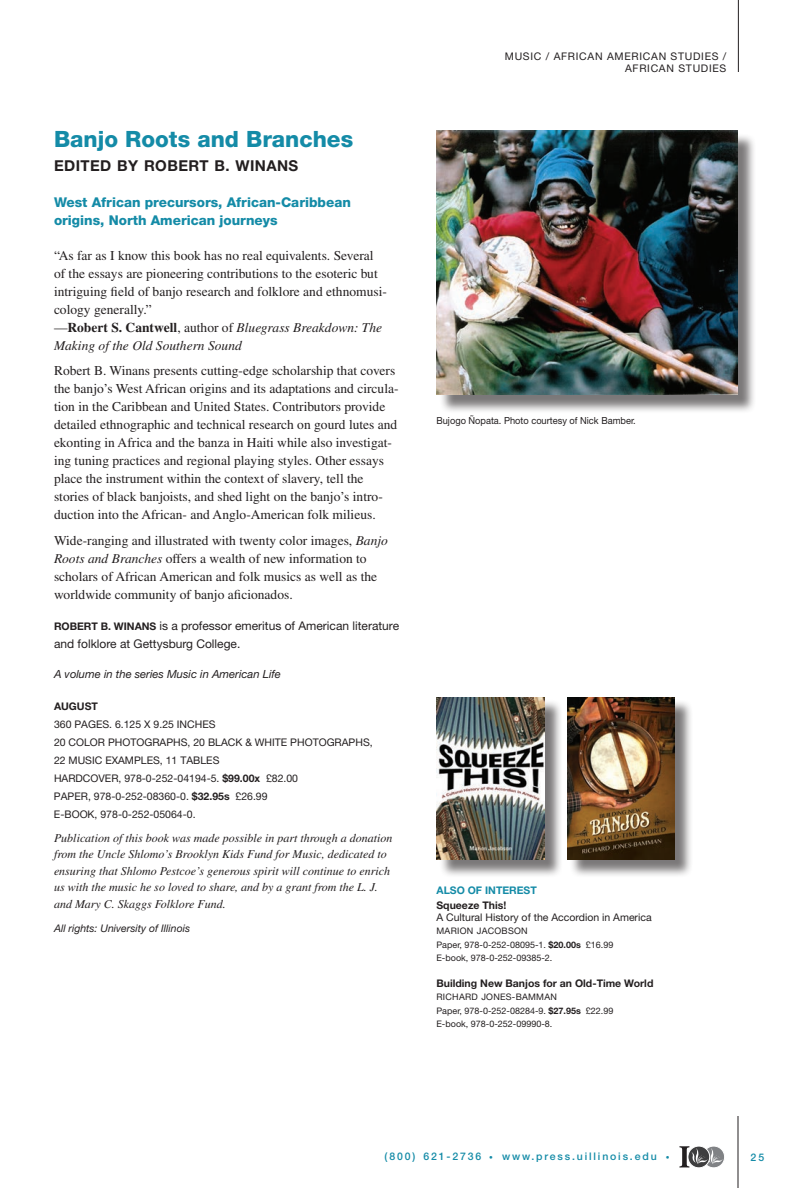
<style>
.page{position:relative;width:810px;height:1188px;background:#fff}
.page>*{position:absolute;margin:0;border:0;box-sizing:border-box;transform-origin:0 0}
.t1{font:800 22.5px "Helvetica Neue LT Std";color:#148ba7}
.author{font:700 15px "Helvetica Neue LT Std";letter-spacing:.03em;color:#231f20}
.body_text{font:13.5px/18px "Times LT Std";color:#231f20}
.quote_source{font:italic 13.5px/18px "Times LT Std";color:#231f20}
.handle{font:800 13.5px/18px "Helvetica Neue LT Std";color:#148ba7}
.pub_ital_endnote{font:italic 12px/16.5px "Times LT Std";color:#231f20}
.author_bio{font:12px/18px "Helvetica Neue LT Std";color:#231f20}
.series{font:italic 11.25px "Helvetica Neue LT Std";color:#231f20}
.ISBNprice{font:10.5px/18px "Helvetica Neue LT Std";color:#231f20}
.title2{font:700 10.5px "Helvetica Neue LT Std";color:#231f20}
.subjects{font:10.5px/12px "Helvetica Neue LT Std";letter-spacing:.07em;color:#231f20;text-align:right}
.t2{font:500 10.5px "Helvetica Neue LT Std";letter-spacing:.175em;color:#148ba7}
.subtitle2{font:10.5px "Helvetica Neue LT Std";color:#231f20}
.Rights{font:italic 10.5px "Helvetica Neue LT Std";color:#231f20}
.Also_of_Interest{font:700 10.5px "Helvetica Neue LT Std";color:#148ba7}
.month{font:700 10.5px "Helvetica Neue LT Std";color:#231f20}
.t3{font:9.75px "Helvetica Neue LT Std";color:#231f20;scale:.95 1}
.body2_6_pt{font:9px "Helvetica Neue LT Std";color:#231f20}
.author2{font:9px "Helvetica Neue LT Std";letter-spacing:.03em;color:#231f20}
.s1{font-style:normal}
.s2{font-weight:700;font-style:normal}
.s3{font-style:italic}
.s4{font-weight:700;font-size:10.5px}
.s5{font-weight:700}
.s6{font-size:7.5px}
</style>
<div class="page">
<hr style="left:738px;top:0;width:1px;height:72px;background:#231f20">
<hr style="left:738px;top:1116px;width:1px;height:72px;background:#231f20">
<div style="left:703px;top:1146px;width:22px;height:22px;border:1px solid #fff;border-radius:50%"></div>
<svg style="left:679px;top:1146px;width:44px;height:22px"></svg>
<div style="left:439px;top:700px;width:124px;height:178px;background:#231f20;opacity:.6"></div>
<img style="left:436px;top:697px;width:109px;height:162px">
<div style="left:569px;top:700px;width:124px;height:178px;background:#231f20;opacity:.6"></div>
<img style="left:567px;top:697px;width:107px;height:162px">
<div style="left:439px;top:133px;width:317px;height:281px;background:#231f20;opacity:.6"></div>
<img style="left:436px;top:131px;width:301px;height:264px">
<p class="t1" style="left:54px;top:126px;width:301px">Banjo Roots and Branches</p>
<p class="author" style="left:54px;top:157px;width:246px">EDITED BY ROBERT B. WINANS</p>
<p class="handle" style="left:54px;top:194px;width:298px">West African precursors, African-Caribbean origins, North American journeys</p>
<p class="body_text" style="left:54px;top:246px;width:334px">“As far as I know this book has no real equivalents. Several of the essays are pioneering contributions to the esoteric but intriguing field of banjo research and folklore and ethnomusi&shy;cology generally.”</p>
<p class="quote_source" style="left:54px;top:318px;width:330px"><span class="s1">—</span><span class="s2">Robert S. Cantwell</span><span class="s1">, author of</span> Bluegrass Breakdown: The<br>Making of the Old Southern Sound</p>
<p class="body_text" style="left:54px;top:362px;width:346px">Robert B. Winans presents cutting-edge scholarship that covers the banjo’s West African origins and its adaptations and circula&shy;tion in the Caribbean and United States. Contributors provide detailed ethnographic and technical research on gourd lutes and ekonting in Africa and the banza in Haiti while also investigat&shy;ing tuning practices and regional playing styles. Other essays place the instrument within the context of slavery, tell the stories of black banjoists, and shed light on the banjo’s intro&shy;duction into the African- and Anglo-American folk milieus.</p>
<p class="body_text" style="left:54px;top:531px;width:335px">Wide-ranging and illustrated with twenty color images, <span class="s3">Banjo Roots and Branches</span> offers a wealth of new information to scholars of African American and folk musics as well as the worldwide community of banjo aficionados.</p>
<p class="author_bio" style="left:54px;top:617px;width:347px"><span class="s4">ROBERT B. WINANS</span> is a professor emeritus of American literature and folklore at Gettysburg College.</p>
<p class="series" style="left:54px;top:668px;width:228px">A volume in the series Music in American Life</p>
<p class="month" style="left:54px;top:700px;width:45px">AUGUST</p>
<p class="ISBNprice" style="left:54px;top:715px;width:163px">360 PAGES. 6.125 X 9.25 INCHES</p>
<p class="ISBNprice" style="left:54px;top:733px;width:320px">20 COLOR PHOTOGRAPHS, 20 BLACK &amp; WHITE PHOTOGRAPHS,<br>22 MUSIC EXAMPLES, 11 TABLES</p>
<p class="ISBNprice" style="left:54px;top:769px;width:246px">HARDCOVER, 978-0-252-04194-5. <span class="s5">$99.00x</span> £82.00</p>
<p class="ISBNprice" style="left:54px;top:787px;width:215px">PAPER, 978-0-252-08360-0. <span class="s5">$32.95s</span> £26.99</p>
<p class="ISBNprice" style="left:54px;top:805px;width:143px">E-BOOK, 978-0-252-05064-0.</p>
<p class="pub_ital_endnote" style="left:54px;top:830px;width:340px">Publication of this book was made possible in part through a donation from the Uncle Shlomo’s Brooklyn Kids Fund for Music, dedicated to ensuring that Shlomo Pestcoe’s generous spirit will continue to enrich us with the music he so loved to share, and by a grant from the L. J. and Mary C. Skaggs Folklore Fund.</p>
<p class="Rights" style="left:54px;top:922px;width:138px">All rights: University of Illinois</p>
<p class="subjects" style="left:505px;top:50px;width:223px">MUSIC / AFRICAN AMERICAN STUDIES /<br>AFRICAN STUDIES</p>
<p class="t3" style="left:436px;top:414px;width:211px">Bujogo Ñopata. Photo courtesy of Nick Bamber.</p>
<p class="Also_of_Interest" style="left:436px;top:884px;width:102px">ALSO OF INTEREST</p>
<p class="title2" style="left:436px;top:899px;width:71px">Squeeze This!</p>
<p class="subtitle2" style="left:436px;top:911px;width:217px">A Cultural History of the Accordion in America</p>
<p class="author2" style="left:436px;top:926px;width:93px">MARION JACOBSON</p>
<p class="body2_6_pt" style="left:436px;top:939px;width:178px">Paper, 978-0-252-08095-1. <span class="s5">$20.00s</span> £16.99</p>
<p class="body2_6_pt" style="left:436px;top:953px;width:117px">E-book, 978-0-252-09385-2.</p>
<p class="title2" style="left:436px;top:977px;width:218px">Building New Banjos for an Old-Time World</p>
<p class="author2" style="left:436px;top:992px;width:122px">RICHARD JONES-BAMMAN</p>
<p class="body2_6_pt" style="left:436px;top:1005px;width:178px">Paper, 978-0-252-08284-9. <span class="s5">$27.95s</span> £22.99</p>
<p class="body2_6_pt" style="left:436px;top:1019px;width:117px">E-book, 978-0-252-09990-8.</p>
<p class="t2" style="left:385px;top:1151px;width:286px">(800) 621-2736 <span class="s6">•</span> www.press.uillinois.edu <span class="s6">•</span></p>
<p class="t2" style="left:750px;top:1151px;width:15px">25</p>
</div>
